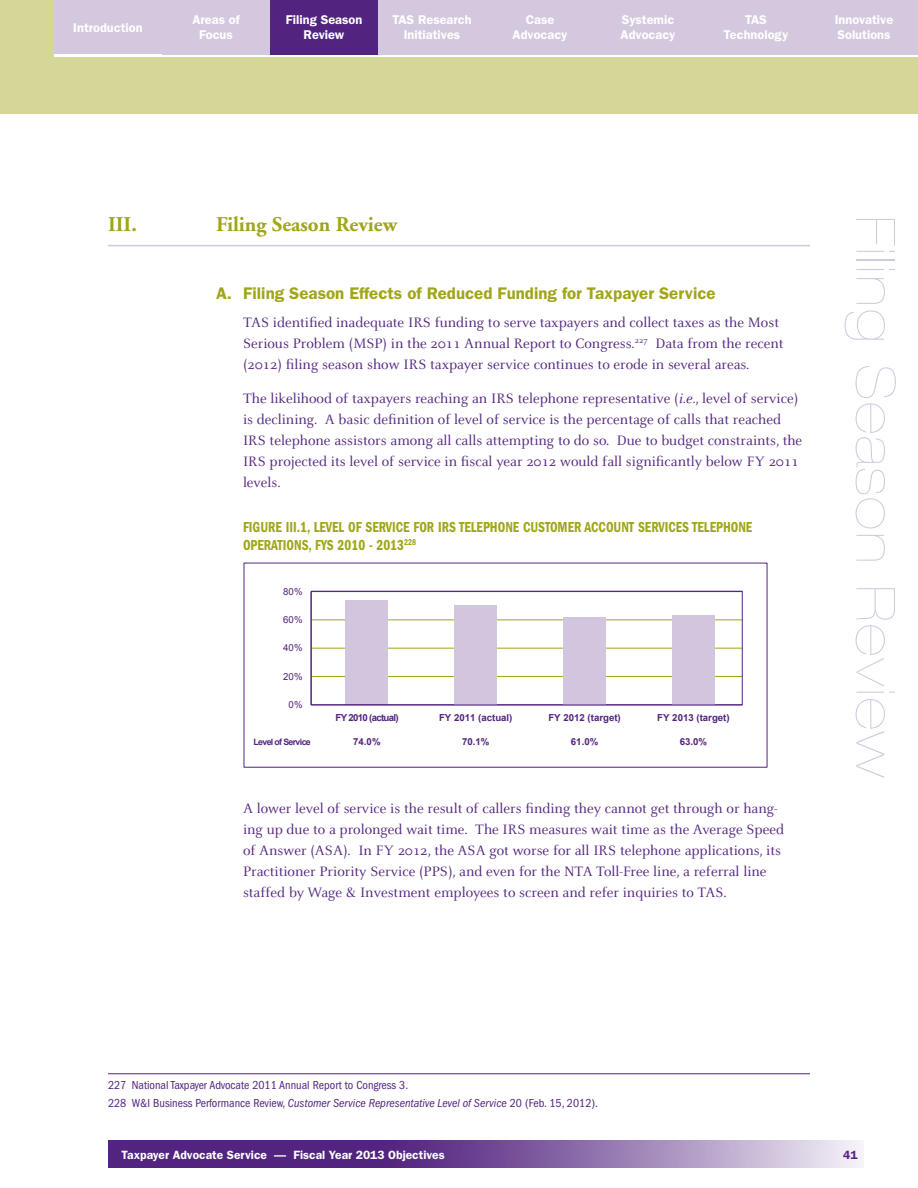
<style>
.page{position:relative;width:918px;height:1188px;background:#fff}
.page>*{position:absolute;margin:0;border:0;box-sizing:border-box;transform-origin:0 0}
.t1{font:900 expanded 54px "Helvetica Neue";letter-spacing:.04em;color:#d4c8df}
.LVL_1_Head__w_underl{font:700 21px "Adobe Garamond";color:#9fa617}
.Subhead_1{font:600 16.8px "Franklin Gothic";color:#9fa617}
.text-main{font:15px/21px "Celeste";color:#52247f}
.Body_Text{font:15px/21px "Celeste";color:#52247f}
.Table_Figure_Title{font:600 condensed 15px/18px "Franklin Gothic";color:#9fa617;scale:.9 1}
.t2{font:600 12.75px/15px "Franklin Gothic";color:#fff;text-align:center}
.basic_footnote{font:condensed 12px "Franklin Gothic";color:#52247f}
.t3{font:600 12px "Franklin Gothic";color:#fff}
.t4{font:600 12px "Franklin Gothic";color:#52247f}
.t5{font:700 9.6px "Arial";color:#52247f}
.t6{font:9.6px "Arial";color:#52247f}
.t7{font:700 9.6px "Arial";letter-spacing:-.07em;color:#52247f}
.t8{font:700 8.7px "Arial";letter-spacing:-.07em;color:#52247f}
.s1{font-style:italic}
</style>
<div class="page">
<svg style="left:108px;top:1141px;width:756px;height:27px;background:#8260a2"></svg>
<div style="left:0;top:0;width:918px;height:114px;background:#d4d797"></div>
<div style="left:54px;top:0;width:108px;height:54px;background:#d4c8df"></div>
<hr style="left:54px;top:54px;width:864px;height:3px;background:#fff">
<div style="left:486px;top:0;width:108px;height:54px;background:#d4c8df"></div>
<div style="left:594px;top:0;width:108px;height:54px;background:#d4c8df"></div>
<div style="left:702px;top:0;width:108px;height:54px;background:#d4c8df"></div>
<div style="left:810px;top:0;width:108px;height:54px;background:#d4c8df"></div>
<div style="left:162px;top:0;width:108px;height:54px;background:#d4c8df"></div>
<div style="left:270px;top:0;width:108px;height:54px;background:#52247f"></div>
<div style="left:378px;top:0;width:108px;height:54px;background:#d4c8df"></div>
<hr style="left:108px;top:245px;width:702px;height:1px;background:#d4c8df">
<hr style="left:108px;top:1073px;width:702px;height:1px;background:#52247f">
<hr style="left:311px;top:620px;width:431px;height:1px;background:#9fa617">
<hr style="left:311px;top:648px;width:431px;height:1px;background:#9fa617">
<hr style="left:311px;top:676px;width:431px;height:1px;background:#9fa617">
<div style="left:346px;top:600px;width:42px;height:105px;background:#d2c6de"></div>
<hr style="left:311px;top:705px;width:431px;height:1px;background:#52247f">
<div style="left:454px;top:605px;width:43px;height:100px;background:#d2c6de"></div>
<div style="left:563px;top:618px;width:43px;height:87px;background:#d2c6de"></div>
<div style="left:672px;top:615px;width:43px;height:90px;background:#d2c6de"></div>
<div style="left:311px;top:591px;width:432px;height:114px;border:1px solid #52247f"></div>
<p class="t2" style="left:192px;top:12px;width:49px">Areas of<br>Focus</p>
<p class="t2" style="left:73px;top:20px;width:71px">Introduction</p>
<p class="t2" style="left:513px;top:12px;width:56px">Case<br>Advocacy</p>
<p class="t2" style="left:621px;top:12px;width:56px;text-align:left">Systemic<br>Advocacy</p>
<p class="t2" style="left:724px;top:12px;width:66px">TAS<br>Technology</p>
<p class="t2" style="left:835px;top:12px;width:60px;text-align:left">Innovative<br>Solutions</p>
<p class="t2" style="left:286px;top:12px;width:78px">Filing Season<br>Review</p>
<p class="t2" style="left:392px;top:12px;width:81px">TAS Research<br>Initiatives</p>
<p class="LVL_1_Head__w_underl" style="left:108px;top:213px;width:30px">III.</p>
<p class="LVL_1_Head__w_underl" style="left:216px;top:213px;width:183px">Filing Season Review</p>
<p class="Subhead_1" style="left:216px;top:283px;width:501px">A. Filing Season Effects of Reduced Funding for Taxpayer Service</p>
<p class="text-main" style="left:243px;top:312px;width:542px">TAS identified inadequate IRS funding to serve taxpayers and collect taxes as the Most<br>Serious Problem (MSP) in the 2011 Annual Report to Congress. <sup>227</sup> Data from the recent (2012) filing season show IRS taxpayer service continues to erode in several areas.</p>
<p class="text-main" style="left:243px;top:388px;width:561px">The likelihood of taxpayers reaching an IRS telephone representative (<span class="s1">i.e.</span>, level of service) is declining. A basic definition of level of service is the percentage of calls that reached IRS telephone assistors among all calls attempting to do so. Due to budget constraints, the IRS projected its level of service in fiscal year 2012 would fall significantly below FY 2011 levels.</p>
<p class="Table_Figure_Title" style="left:243px;top:518px;width:568px">FIGURE III.1, LEVEL OF SERVICE FOR IRS TELEPHONE CUSTOMER ACCOUNT SERVICES TELEPHONE<br>OPERATIONS, FYS 2010 - 2013<sup>228</sup></p>
<p class="t6" style="left:283px;top:585px;width:21px">80%</p>
<p class="t6" style="left:283px;top:614px;width:21px">60%</p>
<p class="t6" style="left:283px;top:642px;width:21px">40%</p>
<p class="t6" style="left:283px;top:670px;width:21px">20%</p>
<p class="t6" style="left:289px;top:698px;width:15px">0%</p>
<p class="t7" style="left:336px;top:711px;width:65px">FY 2010 (actual)</p>
<p class="t5" style="left:439px;top:711px;width:75px">FY 2011 (actual)</p>
<p class="t5" style="left:462px;top:735px;width:29px">70.1%</p>
<p class="t5" style="left:548px;top:711px;width:74px">FY 2012 (target)</p>
<p class="t5" style="left:571px;top:735px;width:29px">61.0%</p>
<p class="t5" style="left:657px;top:711px;width:74px">FY 2013 (target)</p>
<p class="t8" style="left:253px;top:736px;width:59px">Level of Service</p>
<p class="t5" style="left:680px;top:735px;width:29px">63.0%</p>
<p class="t5" style="left:353px;top:735px;width:29px">74.0%</p>
<p class="Body_Text" style="left:243px;top:798px;width:542px">A lower level of service is the result of callers finding they cannot get through or hang&shy;ing up due to a prolonged wait time. The IRS measures wait time as the Average Speed of Answer (ASA). In FY 2012, the ASA got worse for all IRS telephone applications, its Practitioner Priority Service (PPS), and even for the NTA Toll-Free line, a referral line staffed by Wage &amp; Investment employees to screen and refer inquiries to TAS.</p>
<h1 class="t1" style="left:907px;top:216px;width:564px;rotate:90deg">Filing Season Review</h1>
<p class="basic_footnote" style="left:108px;top:1078px;width:302px">227 National Taxpayer Advocate 2011 Annual Report to Congress 3.</p>
<p class="basic_footnote" style="left:108px;top:1096px;width:492px">228 W&amp;I Business Performance Review, <span class="s1">Customer Service Representative Level of Service</span> 20 (Feb. 15, 2012).</p>
<p class="t3" style="left:122px;top:1148px;width:325px">Taxpayer Advocate Service — Fiscal Year 2013 Objectives</p>
<p class="t4" style="left:843px;top:1148px;width:16px">41</p>
</div>
